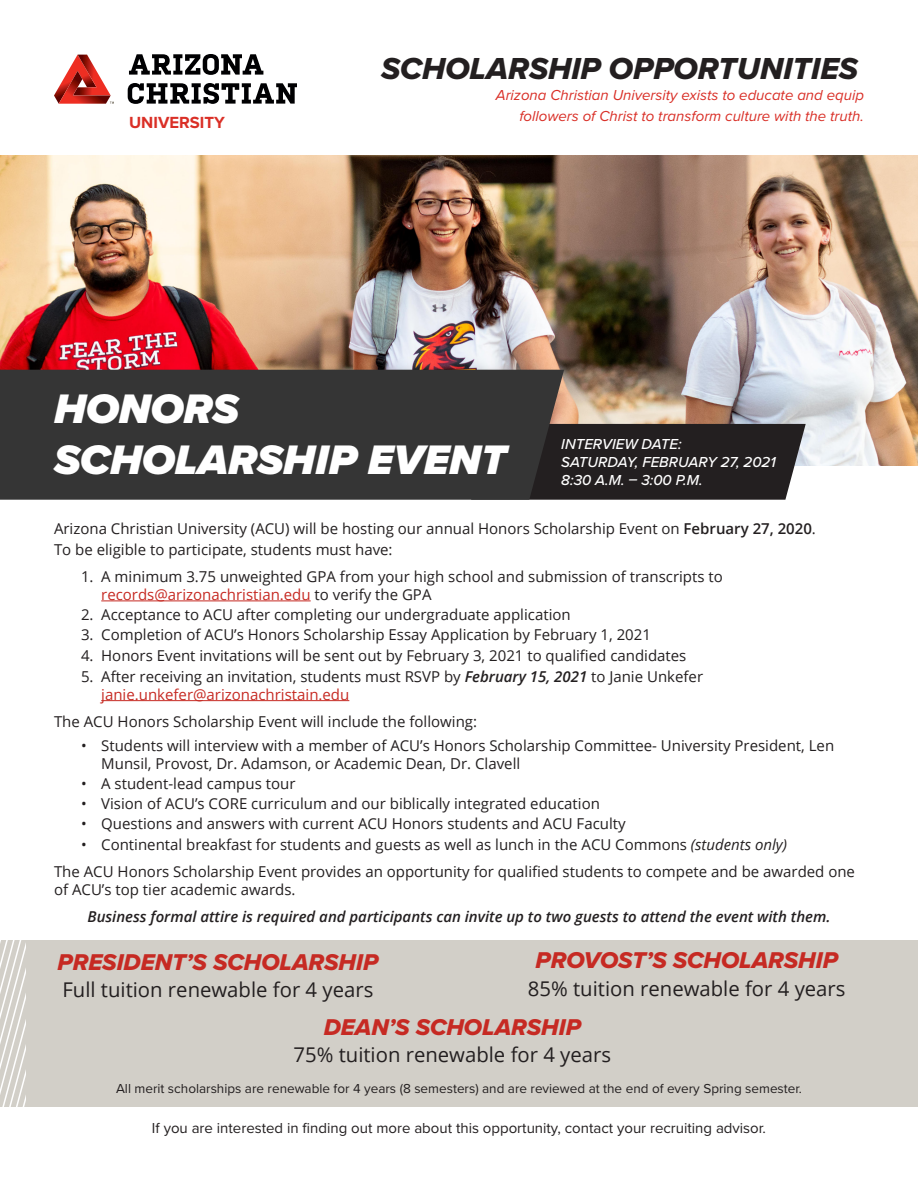
<style>
.page{position:relative;width:918px;height:1188px;background:#fff}
.page>*{position:absolute;margin:0;border:0;box-sizing:border-box;transform-origin:0 0}
.t1{font:italic 900 42.75px "Proxima Nova";color:#fff}
.Headline_01{font:31.5px "Proxima Nova Extrabld It";color:#231f20}
.t2{font:23.7px "Proxima Nova Extrabld It";color:#c62a23}
.t3{font:20.25px "Open Sans";color:#231f20}
.t4{font:700 16.65px "Proxima Nova";color:#da2f26}
.BodyText_01{font:15px/18px "Open Sans";color:#231f20}
.t5{font:italic 15px "Proxima Nova";color:#d92e26}
.BodyText_01-2{font:italic 600 15px "Open Sans";color:#231f20}
.Contact{font:15px "Proxima Nova";color:#231f20}
.t6{font:italic 500 15px/18px "Proxima Nova";color:#fff}
.Contact-2{font:13.5px "Proxima Nova";color:#231f20}
.s1{font-weight:600}
.s2{color:#c62a23}
.s3{font-weight:600;font-style:italic}
.s4{font-style:italic}
</style>
<div class="page">
<svg style="left:128px;top:54px;width:169px;height:50px"></svg>
<svg style="left:54px;top:55px;width:60px;height:49px"></svg>
<img style="left:0;top:155px;width:918px;height:311px">
<div style="left:564px;top:424px;width:242px;height:76px;background:#231f20"></div>
<div style="left:0;top:370px;width:564px;height:130px;background:#353535"></div>
<hr style="left:101px;top:601px;width:210px;height:1px;background:#c62a23">
<hr style="left:101px;top:700px;width:248px;height:1px;background:#c62a23">
<div style="left:0;top:940px;width:918px;height:166px;background:#d2cfc8"></div>
<svg style="left:0;top:940px;width:26px;height:166px"></svg>
<p class="t4" style="left:129px;top:110px;width:97px">UNIVERSITY</p>
<p class="Headline_01" style="left:381px;top:45px;width:478px">SCHOLARSHIP OPPORTUNITIES</p>
<p class="t5" style="left:496px;top:84px;width:370px">Arizona Christian University exists to educate and equip</p>
<p class="t5" style="left:519px;top:105px;width:346px">followers of Christ to transform culture with the truth.</p>
<p class="t1" style="left:54px;top:377px;width:186px">HONORS</p>
<p class="t1" style="left:54px;top:428px;width:454px">SCHOLARSHIP EVENT</p>
<p class="t6" style="left:561px;top:435px;width:122px">INTERVIEW DATE:</p>
<p class="t6" style="left:561px;top:453px;width:216px">SATURDAY, FEBRUARY 27, 2021<br>8:30 A.M. – 3:00 P.M.</p>
<p class="BodyText_01" style="left:54px;top:517px;width:763px;line-height:21px">Arizona Christian University (ACU) will be hosting our annual Honors Scholarship Event on <span class="s1">February 27, 2020</span>.<br>To be eligible to participate, students must have:</p>
<p class="BodyText_01" style="left:101px;top:567px;width:623px;text-indent:-20px">1. A minimum 3.75 unweighted GPA from your high school and submission of transcripts to <span class="s2">records@arizonachristian.edu</span> to verify the GPA</p>
<p class="BodyText_01" style="left:81px;top:605px;width:491px">2. Acceptance to ACU after completing our undergraduate application</p>
<p class="BodyText_01" style="left:81px;top:625px;width:572px">3. Completion of ACU’s Honors Scholarship Essay Application by February 1, 2021</p>
<p class="BodyText_01" style="left:81px;top:646px;width:607px">4. Honors Event invitations will be sent out by February 3, 2021 to qualified candidates</p>
<p class="BodyText_01" style="left:101px;top:667px;width:603px;text-indent:-20px">5. After receiving an invitation, students must RSVP by <span class="s3">February 15, 2021</span> to Janie Unkefer <span class="s2">janie.unkefer@arizonachristain.edu</span></p>
<p class="BodyText_01" style="left:54px;top:712px;width:425px">The ACU Honors Scholarship Event will include the following:</p>
<p class="BodyText_01" style="left:101px;top:736px;width:734px;text-indent:-20px">• Students will interview with a member of ACU’s Honors Scholarship Committee- University President, Len<br>Munsil, Provost, Dr. Adamson, or Academic Dean, Dr. Clavell</p>
<p class="BodyText_01" style="left:81px;top:774px;width:216px">• A student-lead campus tour</p>
<p class="BodyText_01" style="left:81px;top:794px;width:520px">• Vision of ACU’s CORE curriculum and our biblically integrated education</p>
<p class="BodyText_01" style="left:81px;top:814px;width:546px">• Questions and answers with current ACU Honors students and ACU Faculty</p>
<p class="BodyText_01" style="left:81px;top:835px;width:708px">• Continental breakfast for students and guests as well as lunch in the ACU Commons <span class="s4">(students only)</span></p>
<p class="BodyText_01" style="left:54px;top:862px;width:803px">The ACU Honors Scholarship Event provides an opportunity for qualified students to compete and be awarded one of ACU’s top tier academic awards.</p>
<p class="BodyText_01-2" style="left:88px;top:906px;width:744px">Business formal attire is required and participants can invite up to two guests to attend the event with them.</p>
<p class="t2" style="left:57px;top:944px;width:322px">PRESIDENT’S SCHOLARSHIP</p>
<p class="t3" style="left:62px;top:976px;width:312px">Full tuition renewable for 4 years</p>
<p class="t2" style="left:535px;top:943px;width:304px">PROVOST’S SCHOLARSHIP</p>
<p class="t3" style="left:528px;top:974px;width:319px">85% tuition renewable for 4 years</p>
<p class="t2" style="left:324px;top:1010px;width:259px">DEAN’S SCHOLARSHIP</p>
<p class="t3" style="left:293px;top:1041px;width:319px">75% tuition renewable for 4 years</p>
<p class="Contact-2" style="left:116px;top:1078px;width:687px">All merit scholarships are renewable for 4 years (8 semesters) and are reviewed at the end of every Spring semester.</p>
<p class="Contact" style="left:152px;top:1117px;width:616px">If you are interested in finding out more about this opportunity, contact your recruiting advisor.</p>
</div>
